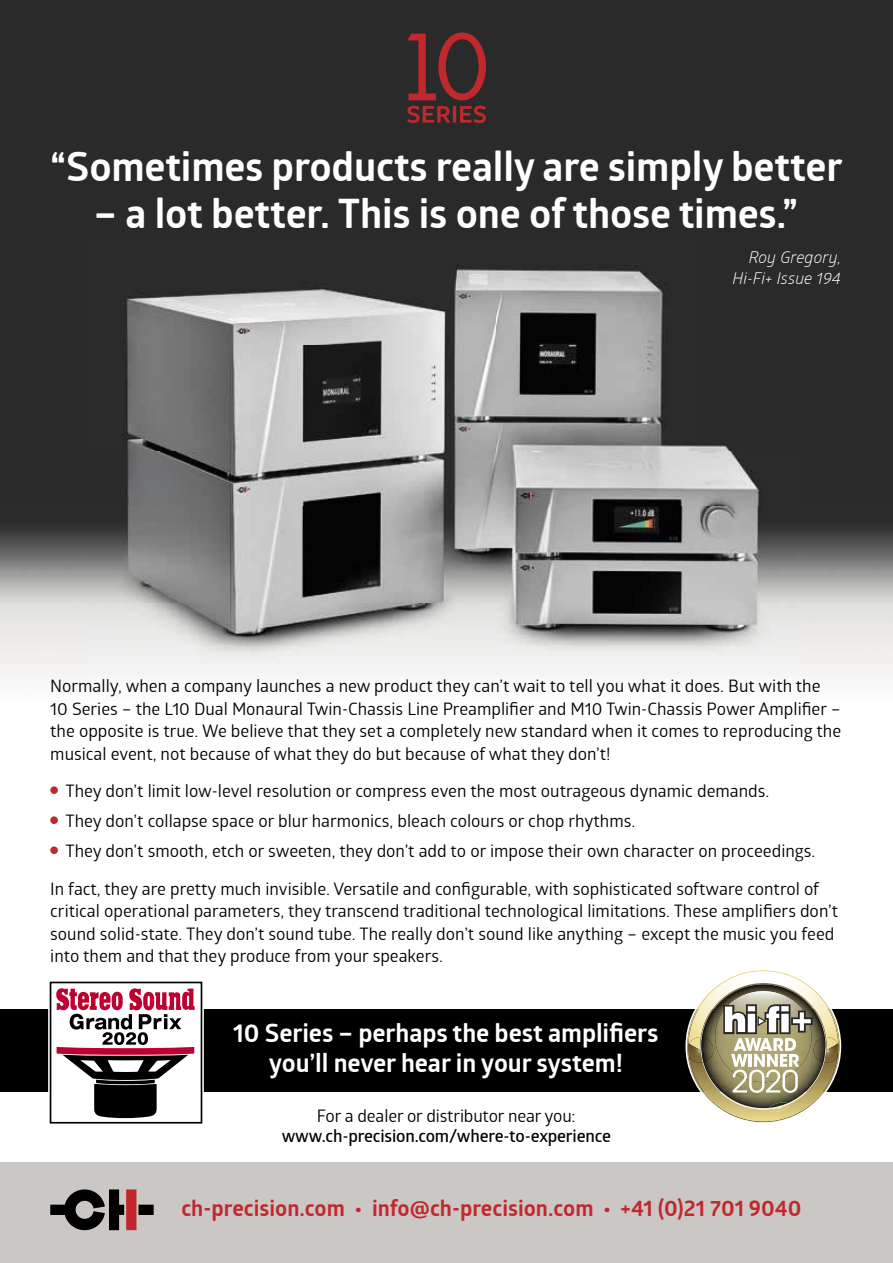
<style>
.page{position:relative;width:893px;height:1263px;background:#fff}
.page>*{position:absolute;margin:0;border:0;box-sizing:border-box;transform-origin:0 0}
.t1{font:700 40.65px "Glober";letter-spacing:-.005em;color:#fff}
.t2{font:700 25.5px/30.6px "Glober";letter-spacing:-.005em;color:#fff;text-align:center}
.t3{font:700 22.2px "Glober";color:#c1282d}
.t4{font:17.25px/22.5px "Glober";color:#000}
.t5{font:600 17.25px "Glober";letter-spacing:-.01em;color:#000}
.t6{font:italic 16.2px/21.1px "Glober";color:#fff;text-align:right}
</style>
<div class="page">
<div style="left:0;top:1162px;width:893px;height:101px;background:#cac7c5"></div>
<svg style="left:50px;top:1189px;width:104px;height:41px"></svg>
<div style="left:0;top:0;width:893px;height:505px;background:#2b2a2b"></div>
<img style="left:0;top:266px;width:893px;height:528px">
<div style="left:0;top:1009px;width:893px;height:83px;background:#000"></div>
<div style="left:50px;top:786px;width:8px;height:8px;background:#c1282d;border-radius:50%"></div>
<div style="left:50px;top:816px;width:8px;height:8px;background:#c1282d;border-radius:50%"></div>
<div style="left:50px;top:846px;width:8px;height:8px;background:#c1282d;border-radius:50%"></div>
<svg style="left:688px;top:971px;width:151px;height:150px"></svg>
<div style="left:48px;top:980px;width:156px;height:145px;border:5px solid #fff"></div>
<div style="left:51px;top:982px;width:150px;height:141px;background:#fff"></div>
<div style="left:50px;top:982px;width:152px;height:141px;border:2px solid #000"></div>
<svg style="left:56px;top:988px;width:139px;height:130px"></svg>
<svg style="left:407px;top:106px;width:79px;height:17px"></svg>
<svg style="left:407px;top:33px;width:79px;height:67px"></svg>
<h1 class="t1" style="left:50px;top:142px;width:794px">“Sometimes products really are simply better</h1>
<h1 class="t1" style="left:94px;top:190px;width:706px">– a lot better. This is one of those times.”</h1>
<p class="t6" style="left:732px;top:247px;width:110px">Roy Gregory,<br>Hi-Fi+ Issue 194</p>
<p class="t4" style="left:50px;top:675px;width:792px">Normally, when a company launches a new product they can’t wait to tell you what it does. But with the 10 Series – the L10 Dual Monaural Twin-Chassis Line Preamplifier and M10 Twin-Chassis Power Amplifier – the opposite is true. We believe that they set a completely new standard when it comes to reproducing the musical event, not because of what they do but because of what they don’t!</p>
<p class="t4" style="left:65px;top:776px;width:752px;line-height:30px">They don’t limit low-level resolution or compress even the most outrageous dynamic demands.<br>They don’t collapse space or blur harmonics, bleach colours or chop rhythms.<br>They don’t smooth, etch or sweeten, they don’t add to or impose their own character on proceedings.</p>
<p class="t4" style="left:50px;top:878px;width:789px">In fact, they are pretty much invisible. Versatile and configurable, with sophisticated software control of critical operational parameters, they transcend traditional technological limitations. These amplifiers don’t sound solid-state. They don’t sound tube. The really don’t sound like anything – except the music you feed into them and that they produce from your speakers.</p>
<h2 class="t2" style="left:233px;top:1017px;width:427px">10 Series – perhaps the best amplifiers you’ll never hear in your system!</h2>
<p class="t4" style="left:317px;top:1104px;width:260px">For a dealer or distributor near you:</p>
<p class="t5" style="left:282px;top:1126px;width:331px">www.ch-precision.com/where-to-experience</p>
<p class="t3" style="left:181px;top:1194px;width:622px">ch-precision.com • info@ch-precision.com • +41 (0)21 701 9040</p>
</div>
